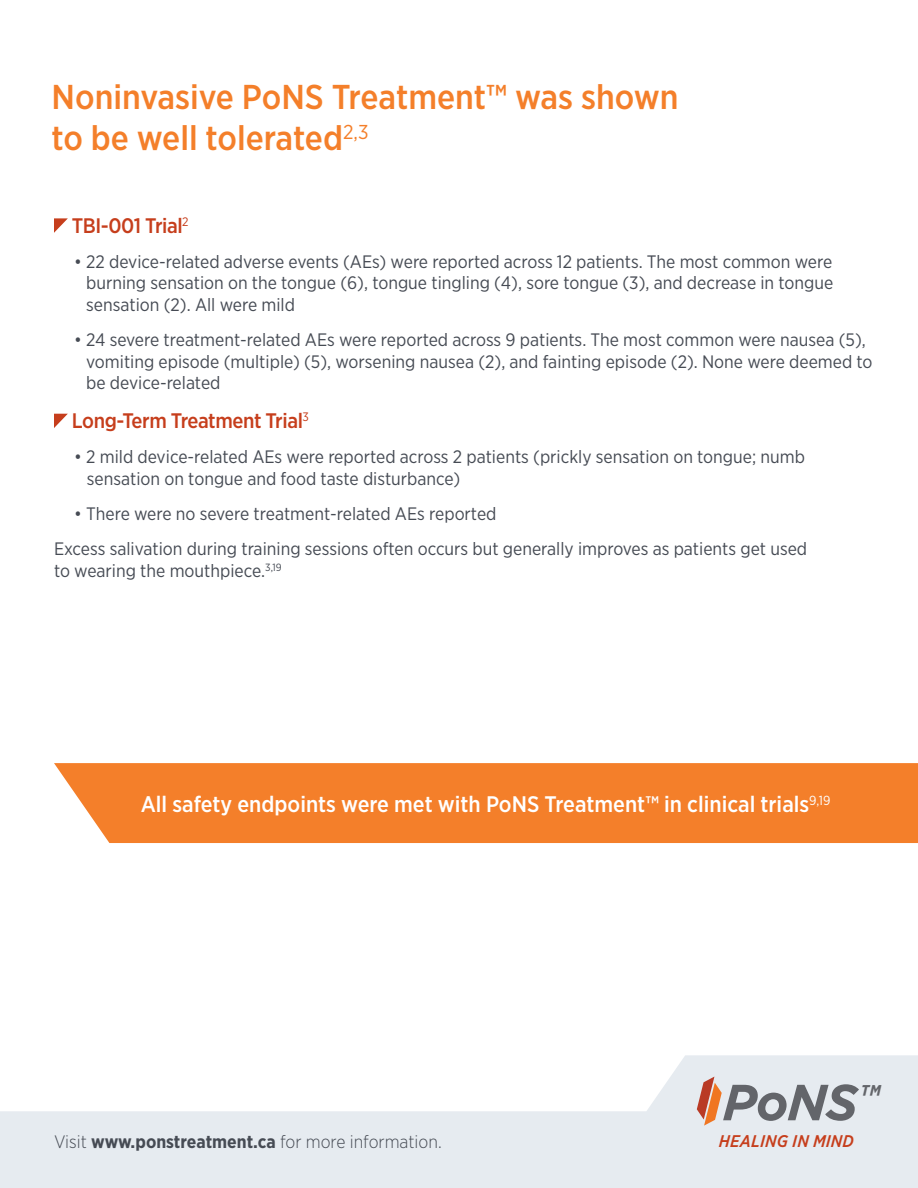
<style>
.page{position:relative;width:918px;height:1188px;background:#fff}
.page>*{position:absolute;margin:0;border:0;box-sizing:border-box;transform-origin:0 0}
.t1{font:500 34.5px/41.4px "Gotham Narrow";color:#f47f2a}
.t2{font:italic 700 34.2px "Gotham Narrow";color:#63656a}
.t3{font:500 22.5px "Gotham Narrow";color:#fff}
.t4{font:500 21px "Gotham Narrow";letter-spacing:-.02em;color:#c63e1c}
.t5{font:18px/21.6px "Gotham Narrow";color:#464b54}
.t6{font:300 18px "Gotham Narrow";color:#464b54}
.t7{font:italic 500 16.95px "Gotham Narrow";letter-spacing:.015em;color:#c63e1c}
.s1{font-weight:700}
</style>
<div class="page">
<svg style="left:0;top:1055px;width:918px;height:133px;fill:#e6ebf0"></svg>
<svg style="left:697px;top:1077px;width:162px;height:49px;background:#bdb6b6"></svg>
<div style="left:54px;top:763px;width:864px;height:80px;background:#f47f2a"></div>
<svg style="left:54px;top:218px;width:14px;height:15px"></svg>
<svg style="left:54px;top:414px;width:14px;height:14px"></svg>
<p class="t1" style="left:52px;top:75px;width:628px">Noninvasive PoNS Treatment™ was shown to be well tolerated<sup>2,3</sup></p>
<p class="t4" style="left:72px;top:212px;width:118px">TBI-001 Trial<sup>2</sup></p>
<p class="t5" style="left:86px;top:250px;width:749px;text-align:justify;text-indent:-12px">• 22 device-related adverse events (AEs) were reported across 12 patients. The most common were burning sensation on the tongue (6), tongue tingling (4), sore tongue (3), and decrease in tongue sensation (2). All were mild</p>
<p class="t5" style="left:86px;top:329px;width:788px;text-indent:-12px">• 24 severe treatment-related AEs were reported across 9 patients. The most common were nausea (5), vomiting episode (multiple) (5), worsening nausea (2), and fainting episode (2). None were deemed to be device-related</p>
<p class="t4" style="left:72px;top:407px;width:239px">Long-Term Treatment Trial<sup>3</sup></p>
<p class="t5" style="left:87px;top:446px;width:720px;text-indent:-13px">• 2 mild device-related AEs were reported across 2 patients (prickly sensation on tongue; numb sensation on tongue and food taste disturbance)</p>
<p class="t5" style="left:74px;top:502px;width:424px">• There were no severe treatment-related AEs reported</p>
<p class="t5" style="left:54px;top:538px;width:755px">Excess salivation during training sessions often occurs but generally improves as patients get used to wearing the mouthpiece.<sup>3,19</sup></p>
<p class="t3" style="left:141px;top:790px;width:691px">All safety endpoints were met with PoNS Treatment™ in clinical trials<sup>9,19</sup></p>
<p class="t2" style="left:859px;top:1075px;width:22px">™</p>
<p class="t6" style="left:54px;top:1130px;width:389px">Visit <span class="s1">www.ponstreatment.ca</span> for more information.</p>
<p class="t7" style="left:719px;top:1131px;width:137px">HEALING IN MIND</p>
</div>
